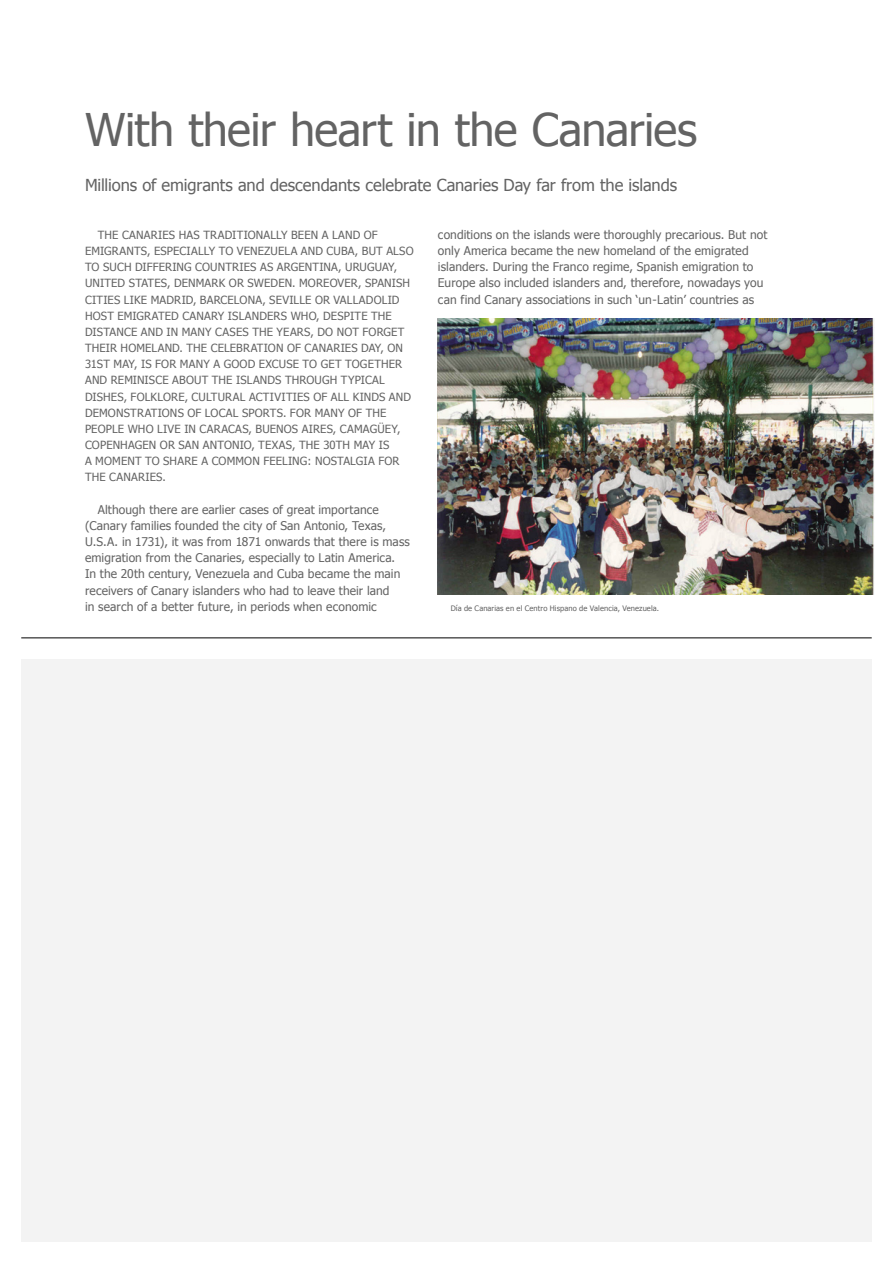
<style>
.page{position:relative;width:893px;height:1263px;background:#fff}
.page>*{position:absolute;margin:0;border:0;box-sizing:border-box;transform-origin:0 0}
.CUERPO_TEXTO_Ingles{font:45px "Tahoma";letter-spacing:-.015em;color:#636363}
.CUERPO_TEXTO_Ingles-2{font:16.5px "Tahoma";letter-spacing:-.005em;color:#636363}
.CUERPO_TEXTO_Ingles-3{font:12px/16.2px "Tahoma";letter-spacing:.01em;color:#636363}
.CUERPO_TEXTO_Ingles-4{font:11.25px/16.2px "Tahoma";letter-spacing:.015em;color:#636363}
.t1{font:7.5px "Tahoma";letter-spacing:.015em;color:#636363}
</style>
<div class="page">
<div style="left:21px;top:659px;width:851px;height:583px;background:#f3f3f3"></div>
<hr style="left:21px;top:637px;width:851px;height:1px;background:#000">
<img style="left:438px;top:319px;width:437px;height:276px">
<p class="CUERPO_TEXTO_Ingles" style="left:85px;top:101px;width:614px">With their heart in the Canaries</p>
<p class="CUERPO_TEXTO_Ingles-2" style="left:85px;top:175px;width:594px">Millions of emigrants and descendants celebrate Canaries Day far from the islands</p>
<p class="CUERPO_TEXTO_Ingles-3" style="left:438px;top:226px;width:331px">conditions on the islands were thoroughly precarious. But not only America became the new homeland of the emigrated islanders. During the Franco regime, Spanish emigration to Europe also included islanders and, therefore, nowadays you can find Canary associations in such ‘un-Latin’ countries as</p>
<p class="CUERPO_TEXTO_Ingles-4" style="left:85px;top:226px;width:330px;text-indent:13px">THE CANARIES HAS TRADITIONALLY BEEN A LAND OF EMIGRANTS, ESPECIALLY TO VENEZUELA AND CUBA, BUT ALSO TO SUCH DIFFERING COUNTRIES AS ARGENTINA, URUGUAY, UNITED STATES, DENMARK OR SWEDEN. MOREOVER, SPANISH CITIES LIKE MADRID, BARCELONA, SEVILLE OR VALLADOLID HOST EMIGRATED CANARY ISLANDERS WHO, DESPITE THE DISTANCE AND IN MANY CASES THE YEARS, DO NOT FORGET THEIR HOMELAND. THE CELEBRATION OF CANARIES DAY, ON 31ST MAY, IS FOR MANY A GOOD EXCUSE TO GET TOGETHER AND REMINISCE ABOUT THE ISLANDS THROUGH TYPICAL DISHES, FOLKLORE, CULTURAL ACTIVITIES OF ALL KINDS AND DEMONSTRATIONS OF LOCAL SPORTS. FOR MANY OF THE PEOPLE WHO LIVE IN CARACAS, BUENOS AIRES, CAMAGÜEY, COPENHAGEN OR SAN ANTONIO, TEXAS, THE 30TH MAY IS<br>A MOMENT TO SHARE A COMMON FEELING: NOSTALGIA FOR THE CANARIES.</p>
<p class="CUERPO_TEXTO_Ingles-3" style="left:85px;top:501px;width:326px;text-indent:13px">Although there are earlier cases of great importance (Canary families founded the city of San Antonio, Texas, U.S.A. in 1731), it was from 1871 onwards that there is mass emigration from the Canaries, especially to Latin America.<br>In the 20th century, Venezuela and Cuba became the main receivers of Canary islanders who had to leave their land<br>in search of a better future, in periods when economic</p>
<p class="t1" style="left:451px;top:603px;width:210px">Día de Canarias en el Centro Hispano de Valencia, Venezuela.</p>
</div>
